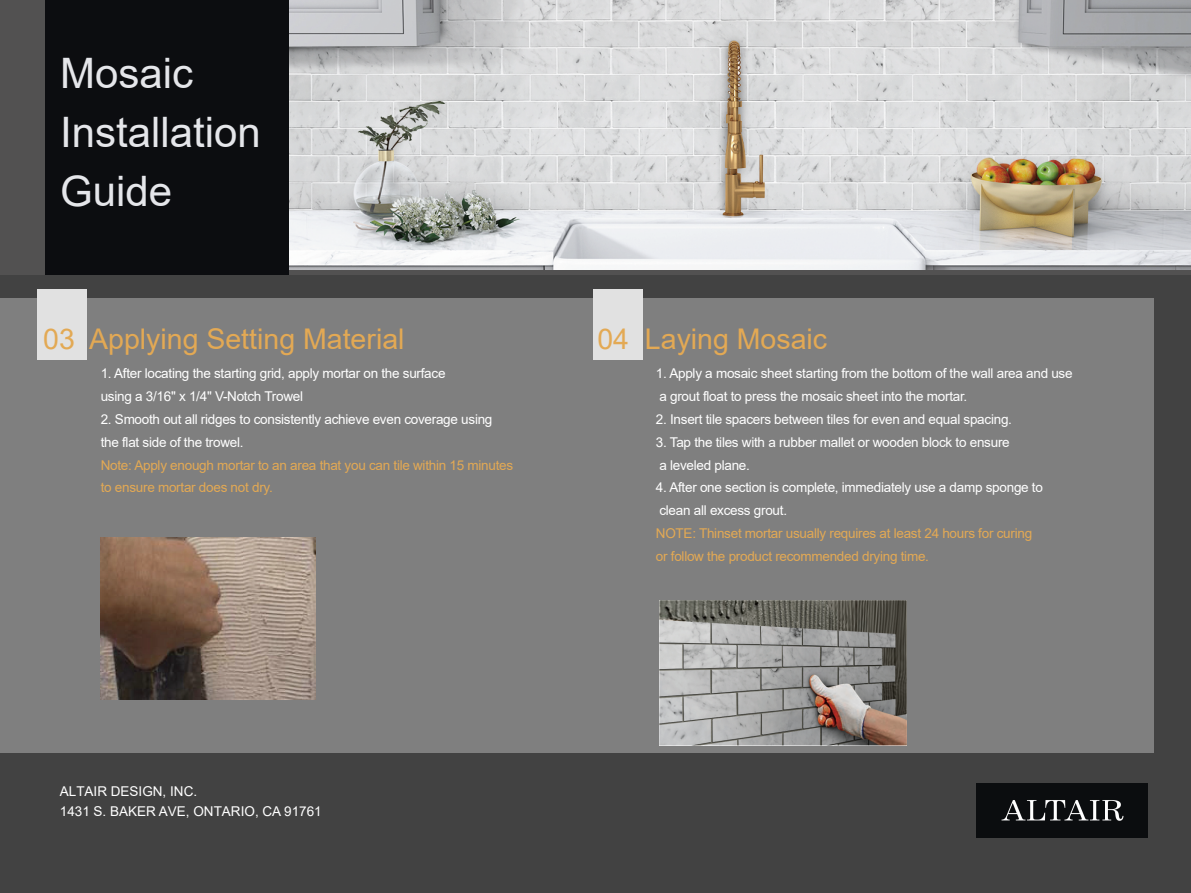
<style>
.page{position:relative;width:1191px;height:893px;background:#424242}
.page>*{position:absolute;margin:0;border:0;box-sizing:border-box;transform-origin:0 0}
.t1{font:42px/58.9px "Arial";color:#e5e6ea}
.t2{font:28.5px "Arial";color:#e3a954}
.t3{font:13.5px/23px "Arial";letter-spacing:-.02em;color:#fff}
.t4{font:13.5px/23px "Arial";letter-spacing:-.02em;color:#e3a954}
.t5{font:13.5px/20px "Arial";color:#fff}
</style>
<div class="page">
<img style="left:977px;top:783px;width:171px;height:54px">
<div style="left:0;top:0;width:1191px;height:275px;background:#525151"></div>
<img style="left:289px;top:0;width:901px;height:269px">
<div style="left:45px;top:0;width:243px;height:275px;background:#0c0d10"></div>
<div style="left:0;top:299px;width:1154px;height:454px;background:#7f7f7f"></div>
<div style="left:38px;top:290px;width:49px;height:70px;background:#e1e1e1"></div>
<div style="left:593px;top:290px;width:49px;height:70px;background:#e1e1e1"></div>
<img style="left:101px;top:537px;width:214px;height:162px">
<img style="left:659px;top:600px;width:248px;height:146px">
<h1 class="t1" style="left:60px;top:44px;width:202px">Mosaic<br>Installation<br>Guide</h1>
<h2 class="t2" style="left:43px;top:319px;width:363px">03 Applying Setting Material</h2>
<h2 class="t2" style="left:597px;top:319px;width:231px">04 Laying Mosaic</h2>
<p class="t3" style="left:101px;top:362px;width:346px">1. After locating the starting grid, apply mortar on the surface using a 3/16" x 1/4" V-Notch Trowel</p>
<p class="t3" style="left:101px;top:407px;width:393px">2. Smooth out all ridges to consistently achieve even coverage using the flat side of the trowel.</p>
<p class="t4" style="left:101px;top:453px;width:414px">Note: Apply enough mortar to an area that you can tile within 15 minutes to ensure mortar does not dry.</p>
<p class="t5" style="left:60px;top:782px;width:263px">ALTAIR DESIGN, INC.<br>1431 S. BAKER AVE, ONTARIO, CA 91761</p>
<p class="t3" style="left:656px;top:362px;width:418px">1. Apply a mosaic sheet starting from the bottom of the wall area and use a grout float to press the mosaic sheet into the mortar.</p>
<p class="t3" style="left:656px;top:407px;width:357px">2. Insert tile spacers between tiles for even and equal spacing.</p>
<p class="t3" style="left:656px;top:430px;width:355px">3. Tap the tiles with a rubber mallet or wooden block to ensure a leveled plane.</p>
<p class="t3" style="left:656px;top:476px;width:388px">4. After one section is complete, immediately use a damp sponge to clean all excess grout.</p>
<p class="t4" style="left:656px;top:522px;width:378px">NOTE: Thinset mortar usually requires at least 24 hours for curing or follow the product recommended drying time.</p>
</div>
